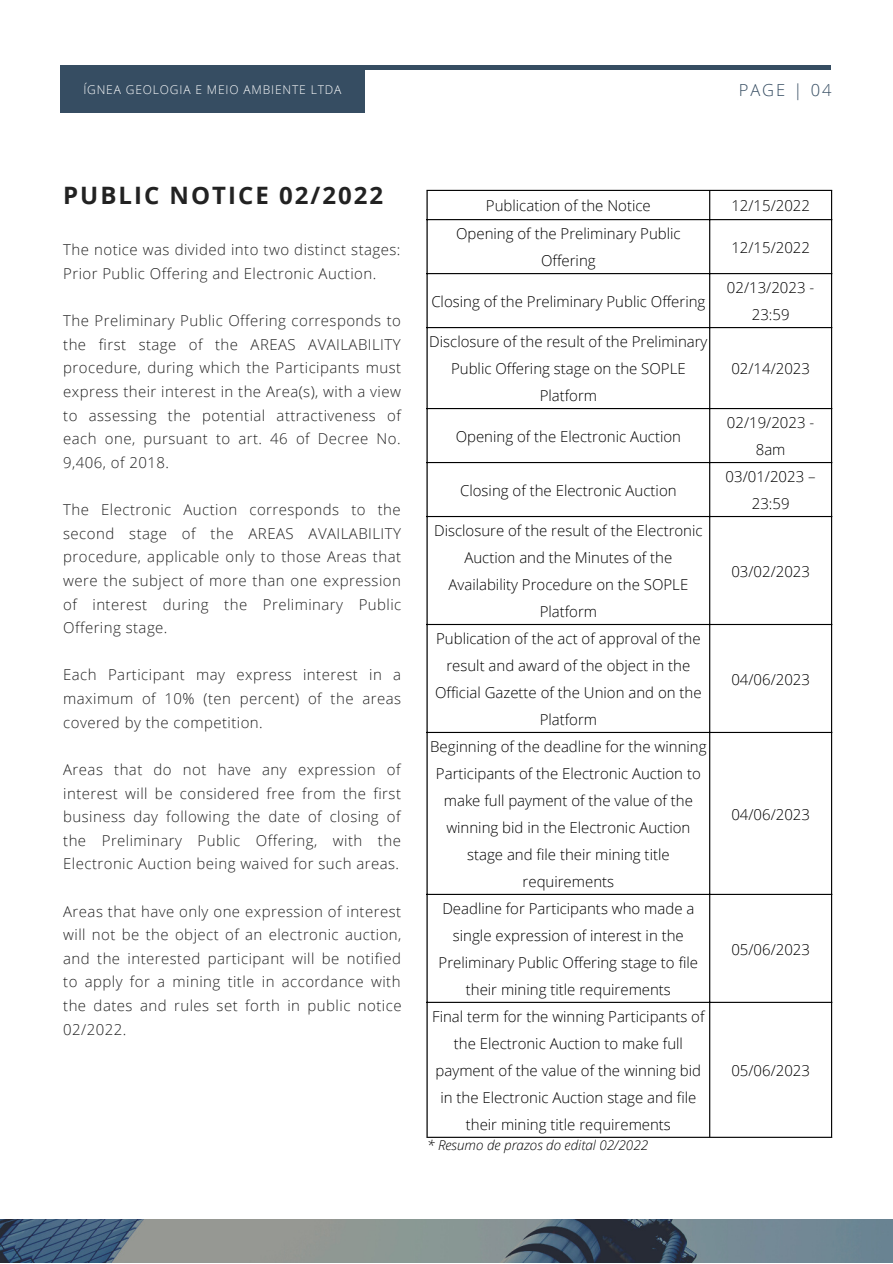
<style>
.page{position:relative;width:893px;height:1264px;background:#fff}
.page>*{position:absolute;margin:0;border:0;box-sizing:border-box;transform-origin:0 0}
.t1{font:700 24px "Open Sans";letter-spacing:.085em;color:#222}
.t2{font:300 16.5px "Open Sans";letter-spacing:.12em;color:#364d62}
.t3{font:300 15px/27px "Open Sans";color:#000;text-align:center}
.t4{font:300 15px/23.5px "Open Sans";letter-spacing:.03em;color:#222;text-align:justify}
.t5{font:italic 300 13.5px "Open Sans";color:#000}
.t6{font:300 12px "Open Sans";letter-spacing:.07em;color:#fff}
</style>
<div class="page">
<hr style="left:60px;top:66px;width:770px;height:3px;background:#364d62">
<div style="left:60px;top:66px;width:305px;height:47px;background:#364d62"></div>
<img style="left:0;top:1219px;width:892px;height:43px">
<hr style="left:426px;top:191px;width:1px;height:945px;background:#000">
<hr style="left:709px;top:191px;width:1px;height:945px;background:#000">
<hr style="left:831px;top:191px;width:1px;height:945px;background:#000">
<hr style="left:426px;top:190px;width:406px;height:1px;background:#000">
<hr style="left:426px;top:219px;width:406px;height:1px;background:#000">
<hr style="left:426px;top:273px;width:406px;height:1px;background:#000">
<hr style="left:426px;top:327px;width:406px;height:1px;background:#000">
<hr style="left:426px;top:408px;width:406px;height:1px;background:#000">
<hr style="left:426px;top:462px;width:406px;height:1px;background:#000">
<hr style="left:426px;top:516px;width:406px;height:1px;background:#000">
<hr style="left:426px;top:624px;width:406px;height:1px;background:#000">
<hr style="left:426px;top:732px;width:406px;height:1px;background:#000">
<hr style="left:426px;top:893px;width:406px;height:2px;background:#000">
<hr style="left:426px;top:1001px;width:406px;height:1px;background:#000">
<hr style="left:426px;top:1136px;width:406px;height:1px;background:#000">
<p class="t6" style="left:83px;top:81px;width:259px">ÍGNEA GEOLOGIA E MEIO AMBIENTE LTDA</p>
<p class="t2" style="left:738px;top:78px;width:94px">PAGE | 04</p>
<h1 class="t1" style="left:63px;top:178px;width:321px">PUBLIC NOTICE 02/2022</h1>
<p class="t4" style="left:63px;top:238px;width:339px">The notice was divided into two distinct stages:<br>Prior Public Offering and Electronic Auction.</p>
<p class="t4" style="left:63px;top:308px;width:339px">The Preliminary Public Offering corresponds to the first stage of the AREAS AVAILABILITY procedure, during which the Participants must express their interest in the Area(s), with a view to assessing the potential attractiveness of each one, pursuant to art. 46 of Decree No.<br>9,406, of 2018.</p>
<p class="t4" style="left:63px;top:497px;width:339px">The Electronic Auction corresponds to the second stage of the AREAS AVAILABILITY procedure, applicable only to those Areas that were the subject of more than one expression of interest during the Preliminary Public Offering stage.</p>
<p class="t4" style="left:63px;top:662px;width:339px">Each Participant may express interest in a maximum of 10% (ten percent) of the areas covered by the competition.</p>
<p class="t4" style="left:63px;top:757px;width:339px">Areas that do not have any expression of interest will be considered free from the first business day following the date of closing of the Preliminary Public Offering, with the Electronic Auction being waived for such areas.</p>
<p class="t4" style="left:63px;top:899px;width:340px">Areas that have only one expression of interest will not be the object of an electronic auction, and the interested participant will be notified to apply for a mining title in accordance with the dates and rules set forth in public notice 02/2022.</p>
<p class="t3" style="left:486px;top:192px;width:166px">Publication of the Notice</p>
<p class="t3" style="left:731px;top:192px;width:80px">12/15/2022</p>
<p class="t3" style="left:456px;top:220px;width:226px">Opening of the Preliminary Public<br>Offering</p>
<p class="t3" style="left:731px;top:233px;width:80px">12/15/2022</p>
<p class="t3" style="left:431px;top:287px;width:275px">Closing of the Preliminary Public Offering</p>
<p class="t3" style="left:429px;top:328px;width:280px">Disclosure of the result of the Preliminary<br>Public Offering stage on the SOPLE<br>Platform</p>
<p class="t3" style="left:455px;top:422px;width:227px">Opening of the Electronic Auction</p>
<p class="t3" style="left:460px;top:476px;width:218px">Closing of the Electronic Auction</p>
<p class="t3" style="left:434px;top:517px;width:270px">Disclosure of the result of the Electronic<br>Auction and the Minutes of the<br>Availability Procedure on the SOPLE<br>Platform</p>
<p class="t3" style="left:435px;top:625px;width:268px">Publication of the act of approval of the result and award of the object in the<br>Official Gazette of the Union and on the<br>Platform</p>
<p class="t3" style="left:430px;top:732px;width:278px">Beginning of the deadline for the winning Participants of the Electronic Auction to make full payment of the value of the winning bid in the Electronic Auction stage and file their mining title requirements</p>
<p class="t3" style="left:438px;top:894px;width:261px">Deadline for Participants who made a single expression of interest in the Preliminary Public Offering stage to file their mining title requirements</p>
<p class="t3" style="left:432px;top:1002px;width:274px">Final term for the winning Participants of the Electronic Auction to make full payment of the value of the winning bid in the Electronic Auction stage and file their mining title requirements</p>
<p class="t5" style="left:427px;top:1135px;width:223px">* Resumo de prazos do edital 02/2022</p>
<p class="t3" style="left:727px;top:274px;width:89px">02/13/2023 -<br>23:59</p>
<p class="t3" style="left:731px;top:355px;width:80px">02/14/2023</p>
<p class="t3" style="left:727px;top:409px;width:89px">02/19/2023 -<br>8am</p>
<p class="t3" style="left:725px;top:463px;width:92px">03/01/2023 –<br>23:59</p>
<p class="t3" style="left:731px;top:557px;width:80px">03/02/2023</p>
<p class="t3" style="left:731px;top:665px;width:80px">04/06/2023</p>
<p class="t3" style="left:731px;top:800px;width:80px">04/06/2023</p>
<p class="t3" style="left:731px;top:935px;width:80px">05/06/2023</p>
<p class="t3" style="left:731px;top:1056px;width:80px">05/06/2023</p>
</div>
